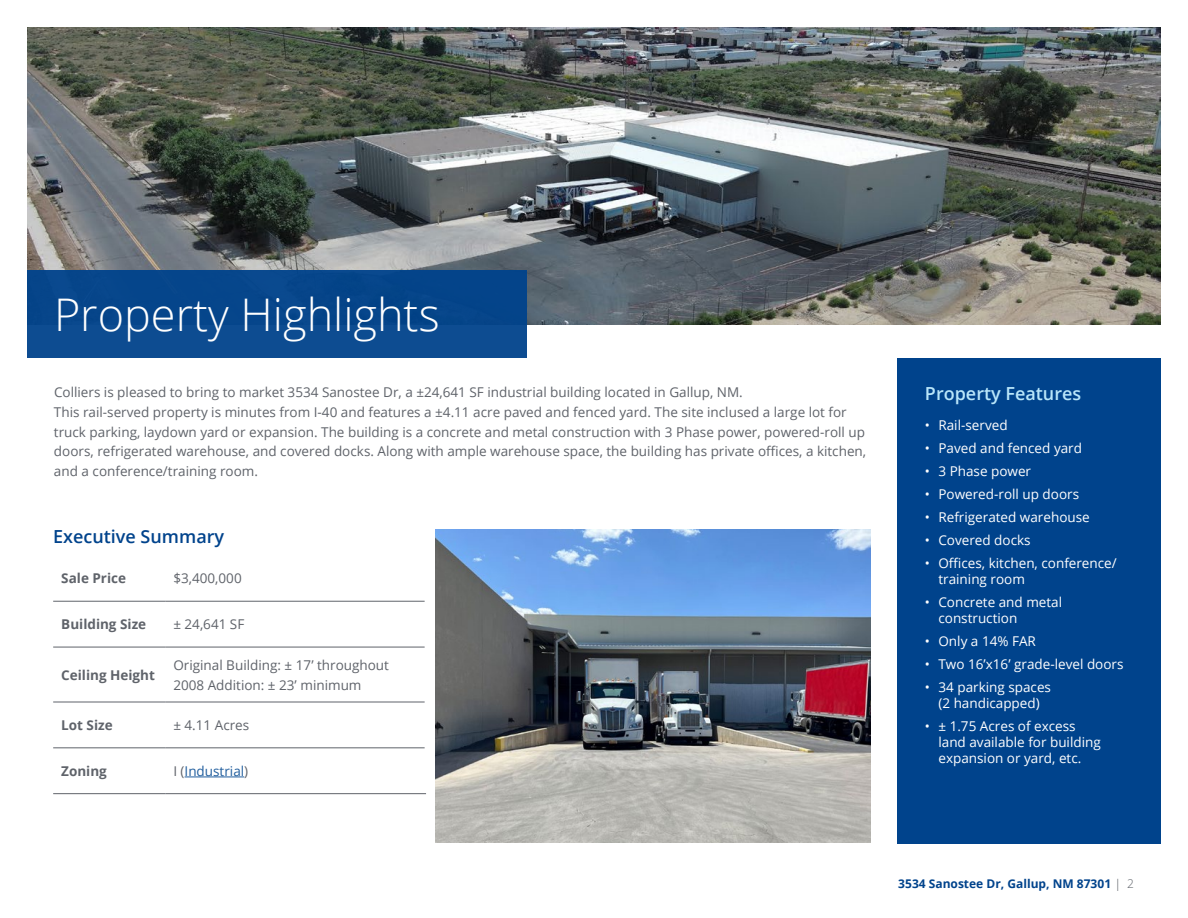
<style>
.page{position:relative;width:1188px;height:918px;background:#fff}
.page>*{position:absolute;margin:0;border:0;box-sizing:border-box;transform-origin:0 0}
.t1{font:300 45px "Open Sans";color:#fff}
.t2{font:600 18px "Open Sans";color:#b9e6fa}
.t3{font:600 18px "Open Sans";color:#00438c}
.t4{font:13.5px/19.8px "Open Sans";color:#5f636a}
.t5{font:13.5px/16.2px "Open Sans";color:#fff}
.t6{font:700 13.5px "Open Sans";color:#5f636a}
.t7{font:13.5px "Open Sans";color:#215e9e}
.t8{font:700 12px "Open Sans";color:#00438c}
.s1{color:#5f636a}
.s2{font-weight:300;font-style:italic;color:#5f636a}
.s3{font-weight:300;color:#5f636a}
</style>
<div class="page">
<img style="left:27px;top:27px;width:1134px;height:297px">
<div style="left:898px;top:359px;width:263px;height:485px;background:#00438c"></div>
<div style="left:27px;top:270px;width:499px;height:88px;background:#07468b"></div>
<img style="left:435px;top:529px;width:436px;height:314px">
<hr style="left:53px;top:601px;width:112px;height:1px;background:#5f636a">
<hr style="left:165px;top:601px;width:260px;height:1px;background:#5f636a">
<hr style="left:53px;top:647px;width:112px;height:1px;background:#5f636a">
<hr style="left:165px;top:647px;width:260px;height:1px;background:#5f636a">
<hr style="left:53px;top:702px;width:112px;height:1px;background:#5f636a">
<hr style="left:165px;top:702px;width:260px;height:1px;background:#5f636a">
<hr style="left:53px;top:748px;width:112px;height:1px;background:#5f636a">
<hr style="left:165px;top:748px;width:260px;height:1px;background:#5f636a">
<hr style="left:53px;top:793px;width:112px;height:1px;background:#5f636a">
<hr style="left:165px;top:793px;width:261px;height:1px;background:#5f636a">
<hr style="left:185px;top:777px;width:59px;height:1px;background:#215e9e">
<h1 class="t1" style="left:54px;top:284px;width:387px">Property Highlights</h1>
<p class="t4" style="left:54px;top:382px;width:814px">Colliers is pleased to bring to market 3534 Sanostee Dr, a ±24,641 SF industrial building located in Gallup, NM.<br>This rail-served property is minutes from I-40 and features a ±4.11 acre paved and fenced yard. The site inclused a large lot for truck parking, laydown yard or expansion. The building is a concrete and metal construction with 3 Phase power, powered-roll up doors, refrigerated warehouse, and covered docks. Along with ample warehouse space, the building has private offices, a kitchen, and a conference/training room.</p>
<h2 class="t2" style="left:925px;top:381px;width:158px">Property Features</h2>
<p class="t5" style="left:925px;top:417px;width:84px">• Rail-served</p>
<p class="t5" style="left:925px;top:440px;width:159px">• Paved and fenced yard</p>
<p class="t5" style="left:925px;top:463px;width:108px">• 3 Phase power</p>
<p class="t5" style="left:925px;top:485px;width:156px">• Powered-roll up doors</p>
<p class="t5" style="left:925px;top:508px;width:166px">• Refrigerated warehouse</p>
<p class="t5" style="left:925px;top:531px;width:107px">• Covered docks</p>
<p class="t5" style="left:938px;top:554px;width:180px;text-indent:-14px">• Offices, kitchen, conference/ training room</p>
<p class="t5" style="left:938px;top:593px;width:125px;text-indent:-14px">• Concrete and metal construction</p>
<p class="t5" style="left:925px;top:633px;width:112px">• Only a 14% FAR</p>
<p class="t5" style="left:925px;top:656px;width:200px">• Two 16’x16’ grade-level doors</p>
<p class="t5" style="left:925px;top:679px;width:128px;text-align:center">• 34 parking spaces (2 handicapped)</p>
<p class="t5" style="left:938px;top:718px;width:164px;text-indent:-14px">• ± 1.75 Acres of excess land available for building expansion or yard, etc.</p>
<h2 class="t3" style="left:53px;top:524px;width:173px">Executive Summary</h2>
<p class="t6" style="left:61px;top:569px;width:66px">Sale Price</p>
<p class="t4" style="left:173px;top:568px;width:70px">$3,400,000</p>
<p class="t6" style="left:61px;top:615px;width:86px">Building Size</p>
<p class="t4" style="left:173px;top:614px;width:73px">± 24,641 SF</p>
<p class="t6" style="left:61px;top:665px;width:95px">Ceiling Height</p>
<p class="t4" style="left:173px;top:655px;width:217px">Original Building: ± 17’ throughout<br>2008 Addition: ± 23’ minimum</p>
<p class="t6" style="left:61px;top:716px;width:53px">Lot Size</p>
<p class="t4" style="left:173px;top:715px;width:77px">± 4.11 Acres</p>
<p class="t6" style="left:61px;top:761px;width:47px">Zoning</p>
<p class="t7" style="left:173px;top:762px;width:76px"><span class="s1">I (</span>Industrial<span class="s1">)</span></p>
<p class="t8" style="left:898px;top:875px;width:237px">3534 Sanostee Dr, Gallup, NM 87301 <span class="s2">|</span> <span class="s3">2</span></p>
</div>
